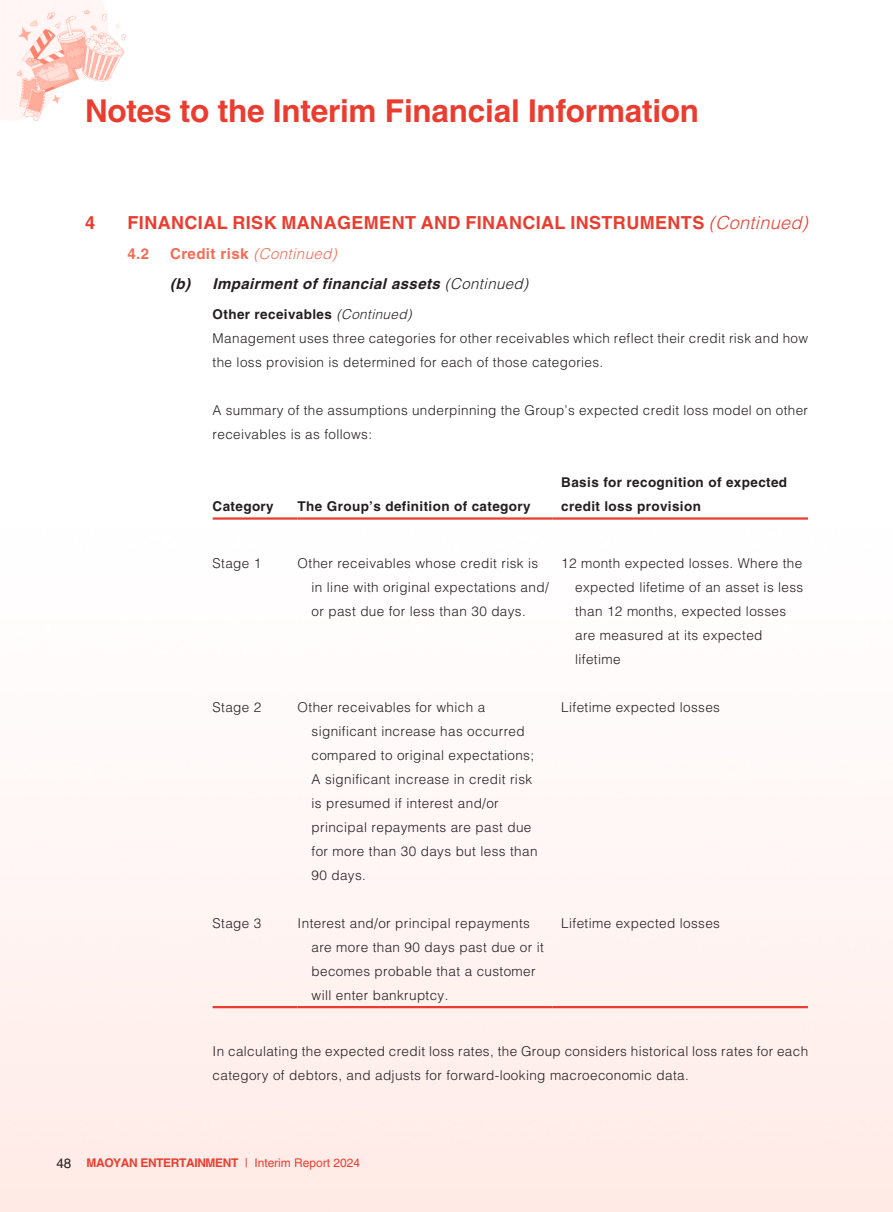
<style>
.page{position:relative;width:893px;height:1212px;background:#fff}
.page>*{position:absolute;margin:0;border:0;box-sizing:border-box;transform-origin:0 0}
.t1{font:700 31.5px "Helvetica LT Std";letter-spacing:-.005em;color:#ea3d2f}
._01_Head1{font:700 18px "Helvetica LT Std";letter-spacing:.02em;color:#ea3d2f}
._03_Head3{font:italic 700 15px "Helvetica LT Std";color:#231f20}
._02_Head2{font:italic 300 15px "Helvetica LT Std";color:#f66b55}
._02_Head2-2{font:700 15px "Helvetica LT Std";color:#f66b55}
._50_Table{font:300 13.5px "Helvetica LT Std";letter-spacing:.03em;color:#231f20}
._00_Body{font:300 13.5px/24px "Helvetica LT Std";letter-spacing:.03em;color:#231f20}
._50_Table-2{font:700 13.5px/24px "Helvetica LT Std";letter-spacing:.03em;color:#231f20}
._04_Head4{font:700 13.5px "Helvetica LT Std";letter-spacing:.03em;color:#231f20}
.t2{font:700 12px "Helvetica LT Std";letter-spacing:-.03em;color:#ea3d2f}
.s1{font-weight:300;font-style:italic}
.s2{font-weight:700;font-style:normal}
.s3{font-weight:300}
.s4{font-weight:400;font-size:13.5px;color:#231f20}
.s5{font-weight:400}
</style>
<div class="page">
<img style="left:0;top:0;width:893px;height:1212px">
<hr style="left:213px;top:517px;width:85px;height:3px;background:#ea3d2f">
<hr style="left:298px;top:517px;width:255px;height:3px;background:#ea3d2f">
<hr style="left:553px;top:517px;width:255px;height:3px;background:#ea3d2f">
<hr style="left:213px;top:1006px;width:85px;height:2px;background:#ea3d2f">
<hr style="left:298px;top:1006px;width:255px;height:2px;background:#ea3d2f">
<hr style="left:553px;top:1006px;width:255px;height:2px;background:#ea3d2f">
<h1 class="t1" style="left:85px;top:91px;width:616px">Notes to the Interim Financial Information</h1>
<p class="_01_Head1" style="left:85px;top:211px;width:12px">4</p>
<p class="_01_Head1" style="left:128px;top:211px;width:687px">FINANCIAL RISK MANAGEMENT AND FINANCIAL INSTRUMENTS <span class="s1">(Continued)</span></p>
<p class="_02_Head2-2" style="left:128px;top:244px;width:23px">4.2</p>
<p class="_02_Head2" style="left:170px;top:244px;width:172px"><span class="s2">C r e d i t r i s k</span> (Continued)</p>
<p class="_03_Head3" style="left:170px;top:275px;width:364px">(b) Impairmentoffinancialassets <span class="s3">(Continued)</span></p>
<p class="_04_Head4" style="left:213px;top:306px;width:204px">Other receivables <span class="s1">(Continued)</span></p>
<p class="_00_Body" style="left:213px;top:326px;width:597px">Management uses three categories for other receivables which reflect their credit risk and how the loss provision is determined for each of those categories.</p>
<p class="_00_Body" style="left:213px;top:398px;width:597px">A summary of the assumptions underpinning the Group’s expected credit loss model on other receivables is as follows:</p>
<p class="_50_Table-2" style="left:213px;top:494px;width:63px">Category</p>
<p class="_50_Table-2" style="left:298px;top:494px;width:235px">The Group’s definition of category</p>
<p class="_50_Table-2" style="left:561px;top:470px;width:227px">Basis for recognition of expected credit loss provision</p>
<p class="_50_Table" style="left:213px;top:554px;width:50px">Stage 1</p>
<p class="_50_Table" style="left:298px;top:554px;width:242px">Other receivables whose credit risk is</p>
<p class="_50_Table" style="left:312px;top:578px;width:239px">in line with original expectations and/</p>
<p class="_50_Table" style="left:312px;top:602px;width:216px">or past due for less than 30 days.</p>
<p class="_50_Table" style="left:561px;top:554px;width:242px">12 month expected losses. Where the</p>
<p class="_50_Table" style="left:575px;top:578px;width:230px">expected lifetime of an asset is less</p>
<p class="_50_Table" style="left:575px;top:602px;width:212px">than 12 months, expected losses</p>
<p class="_50_Table" style="left:575px;top:626px;width:189px">are measured at its expected</p>
<p class="_50_Table" style="left:575px;top:650px;width:47px">lifetime</p>
<p class="_50_Table" style="left:213px;top:698px;width:50px">Stage 2</p>
<p class="_50_Table" style="left:298px;top:698px;width:189px">Other receivables for which a</p>
<p class="_50_Table" style="left:312px;top:722px;width:215px">significant increase has occurred</p>
<p class="_50_Table" style="left:312px;top:746px;width:224px">compared to original expectations;</p>
<p class="_50_Table" style="left:312px;top:770px;width:222px">A significant increase in credit risk</p>
<p class="_50_Table" style="left:312px;top:794px;width:189px">is presumed if interest and/or</p>
<p class="_50_Table" style="left:312px;top:818px;width:221px">principal repayments are past due</p>
<p class="_50_Table" style="left:312px;top:842px;width:227px">for more than 30 days but less than</p>
<p class="_50_Table" style="left:312px;top:866px;width:56px">90 days.</p>
<p class="_50_Table" style="left:213px;top:914px;width:50px">Stage 3</p>
<p class="_50_Table" style="left:298px;top:914px;width:234px">Interest and/or principal repayments</p>
<p class="_50_Table" style="left:312px;top:938px;width:234px">are more than 90 days past due or it</p>
<p class="_50_Table" style="left:312px;top:962px;width:226px">becomes probable that a customer</p>
<p class="_50_Table" style="left:312px;top:986px;width:138px">will enter bankruptcy.</p>
<p class="_50_Table" style="left:561px;top:698px;width:160px">Lifetime expected losses</p>
<p class="_50_Table" style="left:561px;top:914px;width:160px">Lifetime expected losses</p>
<p class="_00_Body" style="left:213px;top:1039px;width:597px">In calculating the expected credit loss rates, the Group considers historical loss rates for each category of debtors, and adjusts for forward-looking macroeconomic data.</p>
<p class="t2" style="left:57px;top:1155px;width:305px"><span class="s4">48</span> MAOYAN ENTERTAINMENT <span class="s5">| Interim Report 2024</span></p>
</div>
